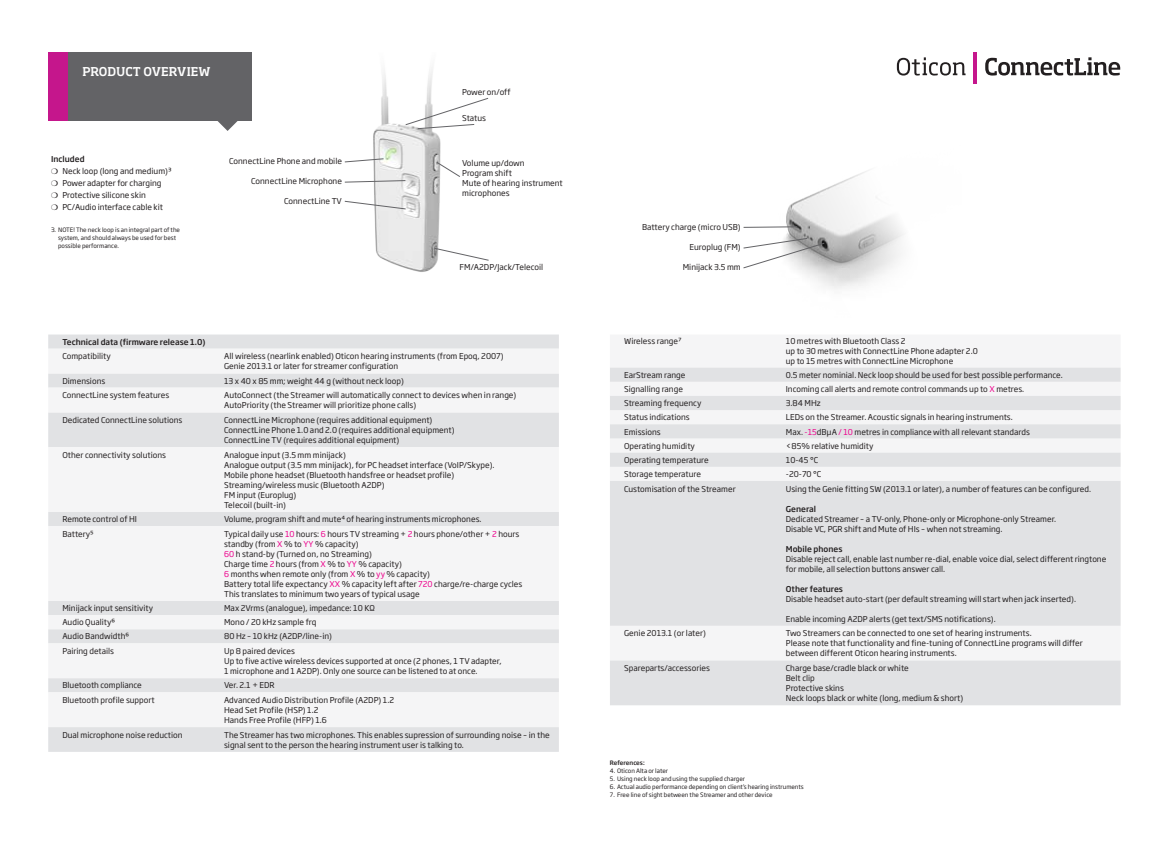
<style>
.page{position:relative;width:1149px;height:842px;background:#fff}
.page>*{position:absolute;margin:0;border:0;box-sizing:border-box;transform-origin:0 0}
.t1{font:500 12px "Soho Pro";letter-spacing:.005em;color:#fff}
.t2{font:8px/10px "Soho Gothic Pro";color:#231f20}
.t3{font:500 8px "Soho Gothic Pro";color:#231f20}
.t4{font:6px/8px "Soho Gothic Pro";color:#231f20}
.t5{font:500 6px "Soho Gothic Pro";letter-spacing:-.015em;color:#231f20}
.s1{font-weight:500}
.s2{color:#ed028c}
</style>
<div class="page">
<div style="left:68px;top:52px;width:184px;height:69px;background:#636366"></div>
<svg style="left:217px;top:121px;width:20px;height:10px"></svg>
<div style="left:48px;top:52px;width:20px;height:69px;background:#c5168c"></div>
<svg style="left:896px;top:57px;width:69px;height:19px"></svg>
<hr style="left:973px;top:52px;width:3px;height:32px;background:#c5168c">
<svg style="left:985px;top:57px;width:134px;height:19px"></svg>
<img style="left:785px;top:170px;width:119px;height:119px">
<img style="left:373px;top:69px;width:68px;height:203px">
<div style="left:48px;top:334px;width:510px;height:418px;background:#e1e2e4"></div>
<svg style="left:48px;top:349px;width:510px;height:378px;fill:#f5f5f6"></svg>
<svg style="left:610px;top:368px;width:510px;height:337px;fill:#e1e2e4"></svg>
<svg style="left:405px;top:98px;width:83px;height:31px"></svg>
<svg style="left:436px;top:161px;width:24px;height:16px"></svg>
<svg style="left:433px;top:248px;width:56px;height:13px"></svg>
<svg style="left:344px;top:158px;width:40px;height:4px"></svg>
<svg style="left:344px;top:180px;width:62px;height:3px"></svg>
<svg style="left:344px;top:201px;width:62px;height:8px"></svg>
<svg style="left:743px;top:226px;width:54px;height:2px"></svg>
<svg style="left:743px;top:238px;width:81px;height:30px"></svg>
<h1 class="t1" style="left:82px;top:63px;width:130px">pRODUCT OVERVIEW</h1>
<p class="t2" style="left:51px;top:152px;width:122px;line-height:12px"><span class="s1">Included<br></span>❍ Neck loop (long and medium)3 ❍ Power adapter for charging<br>❍ Protective silicone skin<br>❍ PC/Audio interface cable kit</p>
<p class="t4" style="left:58px;top:226px;width:123px;text-indent:12px">E! The neck loop is an integral part of the system, and should always be used for best possible performance.</p>
<p class="t4" style="left:51px;top:226px;width:12px">3. NOT</p>
<p class="t2" style="left:229px;top:156px;width:114px">ConnectLine Phone and mobile</p>
<p class="t2" style="left:251px;top:176px;width:92px">ConnectLine M icrophone</p>
<p class="t2" style="left:284px;top:196px;width:59px">ConnectLine TV</p>
<p class="t2" style="left:462px;top:87px;width:50px">Power on/off</p>
<p class="t2" style="left:462px;top:113px;width:25px">Status</p>
<p class="t2" style="left:462px;top:157px;width:102px">Volume up/down<br>Program shift<br>M ute of hearing instrument microphones</p>
<p class="t2" style="left:459px;top:262px;width:85px">FM/A2DP/Jack/Telecoil</p>
<p class="t3" style="left:62px;top:335px;width:145px">Technical data (firmware release 1.0)</p>
<p class="t2" style="left:62px;top:351px;width:50px">Compatibility</p>
<p class="t2" style="left:224px;top:351px;width:281px">All wireless (nearlink enabled) Oticon hearing instruments (from Epoq, 2007)<br>Genie 2013.1 or later for streamer configuration</p>
<p class="t2" style="left:62px;top:375px;width:44px">Dimensions</p>
<p class="t2" style="left:224px;top:375px;width:181px">13 x 40 x 85 mm; weight 44 g (without neck loop)</p>
<p class="t2" style="left:62px;top:390px;width:108px">ConnectLine system features</p>
<p class="t2" style="left:224px;top:390px;width:294px">AutoConnect (the Streamer will automatically connect to devices when in range)<br>AutoPriority (the Streamer will prioritize phone calls)</p>
<p class="t2" style="left:62px;top:414px;width:121px">Dedicated ConnectLine solutions</p>
<p class="t2" style="left:224px;top:414px;width:232px">ConnectLine M icrophone (requires additional equipment)<br>ConnectLine Phone 1.0 and 2.0 (requires additional equipment)<br>ConnectLine TV (requires additional equipment)</p>
<p class="t2" style="left:62px;top:449px;width:105px">Other connectivity solutions</p>
<p class="t2" style="left:224px;top:449px;width:272px">Analogue input (3.5 mm minijack)<br>Analogue output (3.5 mm minijack), for PC headset interface (VoIP/Skype).<br>Mobile phone headset (Bluetooth handsfree or headset profile)<br>Streaming/wireless music (Bluetooth A2DP)<br>FM input (Europlug)<br>Telecoil (built-in)</p>
<p class="t2" style="left:62px;top:514px;width:75px">Remote control of HI</p>
<p class="t2" style="left:224px;top:514px;width:259px">Volume, program shift and mute4 of hearing instruments microphones.</p>
<p class="t2" style="left:62px;top:528px;width:33px">Battery5</p>
<p class="t2" style="left:224px;top:528px;width:299px">Typical daily use <span class="s2">10</span> hours: <span class="s2">6</span> hours TV streaming + <span class="s2">2</span> hours phone/other + <span class="s2">2</span> hours standby (from <span class="s2">X</span> % to <span class="s2">YY</span> % capacity)<br><span class="s2">60</span> h stand-by (Turned on, no Streaming)<br>Charge time <span class="s2">2</span> hours (from <span class="s2">X</span> % to <span class="s2">YY</span> % capacity)<br><span class="s2">6</span> months when remote only (from <span class="s2">X</span> % to <span class="s2">yy</span> % capacity)<br>Battery total life expectancy <span class="s2">XX</span> % capacity left after <span class="s2">720</span> charge/re-charge cycles This translates to minimum two years of typical usage</p>
<p class="t2" style="left:62px;top:603px;width:92px">M inijack input sensitivity</p>
<p class="t2" style="left:224px;top:603px;width:152px">Max 2Vrms (analogue), impedance: 10 KΩ</p>
<p class="t2" style="left:62px;top:617px;width:54px">Audio Quality6</p>
<p class="t2" style="left:224px;top:617px;width:94px">Mono / 20 kHz sample frq</p>
<p class="t2" style="left:62px;top:631px;width:68px">Audio Bandwidth6</p>
<p class="t2" style="left:224px;top:631px;width:109px">80 Hz – 10 kHz (A2DP/line-in)</p>
<p class="t2" style="left:62px;top:645px;width:53px">Pairing details</p>
<p class="t2" style="left:224px;top:645px;width:279px">U p 8 paired devices<br>U p to five active wireless devices supported at once (2 phones, 1 TV adapter,<br>1 microphone and 1 A2DP). Only one source can be listened to at once.</p>
<p class="t2" style="left:62px;top:680px;width:81px">Bluetooth compliance</p>
<p class="t2" style="left:224px;top:680px;width:46px">Ver. 2.1 + EDR</p>
<p class="t2" style="left:62px;top:694px;width:94px">Bluetooth profile support</p>
<p class="t2" style="left:224px;top:694px;width:171px">Advanced Audio Distribution Profile (A2DP) 1.2<br>Head Set Profile (HSP) 1.2<br>Hands Free Profile (HFP) 1.6</p>
<p class="t2" style="left:62px;top:729px;width:122px">Dual microphone noise reduction</p>
<p class="t2" style="left:224px;top:729px;width:327px">The Streamer has two microphones. This enables supression of surrounding noise – in the signal sent to the person the hearing instrument user is talking to.</p>
<p class="t2" style="left:642px;top:222px;width:100px">Battery charge (micro USB)</p>
<p class="t2" style="left:689px;top:242px;width:53px">Europlug (FM)</p>
<p class="t2" style="left:682px;top:262px;width:59px">M inijack 3.5 mm</p>
<p class="t2" style="left:624px;top:336px;width:59px">Wireless range7</p>
<p class="t2" style="left:785px;top:336px;width:193px">10 metres with Bluetooth Class 2<br>up to 30 metres with ConnectLine Phone adapter 2.0 up to 15 metres with ConnectLine M icrophone</p>
<p class="t2" style="left:624px;top:369px;width:63px">EarStream range</p>
<p class="t2" style="left:785px;top:369px;width:278px">0.5 meter nominial. Neck loop should be used for best possible performance.</p>
<p class="t2" style="left:624px;top:384px;width:60px">Signalling range</p>
<p class="t2" style="left:785px;top:384px;width:240px">I ncoming call alerts and remote control commands up to <span class="s2">X</span> metres.</p>
<p class="t2" style="left:624px;top:398px;width:79px">Streaming frequency</p>
<p class="t2" style="left:785px;top:398px;width:36px">3.84 M Hz</p>
<p class="t2" style="left:624px;top:412px;width:67px">Status indications</p>
<p class="t2" style="left:785px;top:412px;width:228px">LEDs on the Streamer. Acoustic signals in hearing instruments.</p>
<p class="t2" style="left:624px;top:426px;width:38px">Emissions</p>
<p class="t2" style="left:785px;top:426px;width:245px">Max. <span class="s2">-15</span>dBμA <span class="s2">/ 10</span> metres in compliance with all relevant standards</p>
<p class="t2" style="left:624px;top:440px;width:72px">Operating humidity</p>
<p class="t2" style="left:785px;top:440px;width:89px">&lt;85% relative humidity</p>
<p class="t2" style="left:624px;top:454px;width:86px">Operating temperature</p>
<p class="t2" style="left:785px;top:454px;width:33px">10-45 °C</p>
<p class="t2" style="left:624px;top:469px;width:78px">Storage temperature</p>
<p class="t2" style="left:785px;top:469px;width:36px">-20-70 °C</p>
<p class="t2" style="left:624px;top:483px;width:113px">Customisation of the Streamer</p>
<p class="t2" style="left:785px;top:483px;width:306px">Using the Genie fitting SW (2013.1 or later), a number of features can be configured.</p>
<p class="t3" style="left:785px;top:502px;width:32px">General</p>
<p class="t2" style="left:785px;top:513px;width:272px">Dedicated Streamer – a TV-only, Phone-only or M icrophone-only Streamer.<br>Disable VC, PGR shift and M ute of HIs – when not streaming.</p>
<p class="t3" style="left:785px;top:542px;width:58px">Mobile phones</p>
<p class="t2" style="left:785px;top:553px;width:322px">Disable reject call, enable last number re-dial, enable voice dial, select different ringtone for mobile, all selection buttons answer call.</p>
<p class="t3" style="left:785px;top:582px;width:59px">Other features</p>
<p class="t2" style="left:785px;top:593px;width:291px">Disable headset auto-start (per default streaming will start when jack inserted).</p>
<p class="t2" style="left:785px;top:613px;width:211px">Enable incoming A2DP alerts (get text/SMS notifications).</p>
<p class="t2" style="left:624px;top:628px;width:83px">Genie 2013.1 (or later)</p>
<p class="t2" style="left:785px;top:628px;width:298px">Two Streamers can be connected to one set of hearing instruments.<br>Please note that functionality and fine-tuning of ConnectLine programs will differ between different Oticon hearing instruments.</p>
<p class="t2" style="left:624px;top:663px;width:87px">Spareparts/accessories</p>
<p class="t2" style="left:785px;top:663px;width:179px">Charge base/cradle black or white<br>Belt clip<br>Protective skins<br>Neck loops black or white (long, medium &amp; short)</p>
<p class="t5" style="left:609px;top:757px;width:36px">References:</p>
<p class="t4" style="left:609px;top:766px;width:60px">4. Oticon Alta or later</p>
<p class="t4" style="left:609px;top:774px;width:137px">5. Using neck loop and using the supplied charger</p>
<p class="t4" style="left:609px;top:782px;width:195px">6. Actual audio performance depending on client’s hearing instruments</p>
<p class="t4" style="left:609px;top:790px;width:164px">7. Free line of sight between the Streamer and other device</p>
</div>
